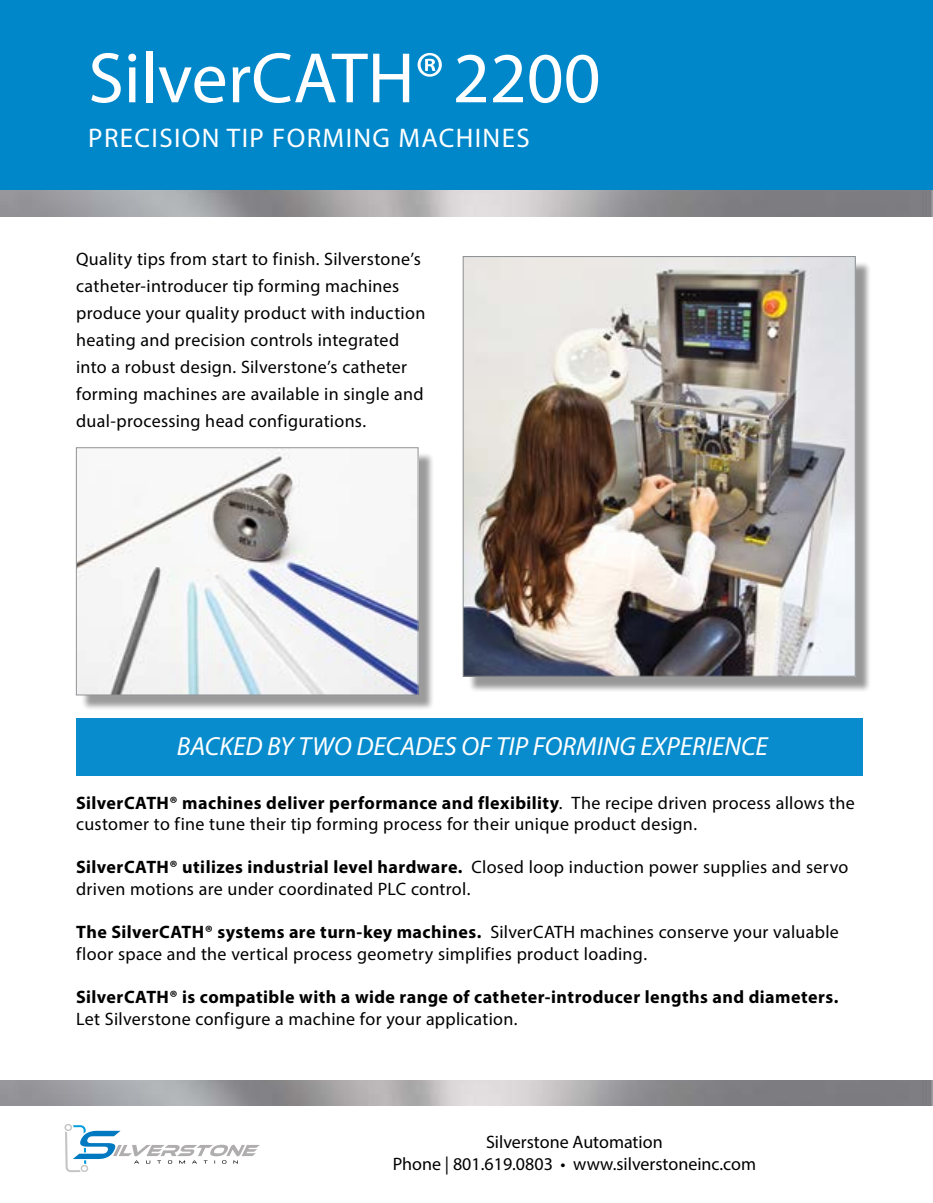
<style>
.page{position:relative;width:933px;height:1203px;background:#fff}
.page>*{position:absolute;margin:0;border:0;box-sizing:border-box;transform-origin:0 0}
.t1{font:72px "Myriad Pro";color:#fff}
.t2{font:27px "Myriad Pro";letter-spacing:.05em;color:#fff}
.t3{font:italic 26.25px "Myriad Pro";color:#fff}
.t4{font:18px/27px "Myriad Pro";letter-spacing:.015em;color:#000}
.t5{font:700 18px "Myriad Pro";letter-spacing:.025em;color:#000}
.s1{font-weight:700}
</style>
<div class="page">
<div style="left:0;top:0;width:933px;height:196px;background:#0087ca"></div>
<img style="left:0;top:190px;width:933px;height:26px">
<div style="left:468px;top:262px;width:402px;height:430px;background:#000;opacity:.41"></div>
<img style="left:465px;top:258px;width:388px;height:416px">
<svg style="left:64px;top:1124px;width:196px;height:48px"></svg>
<div style="left:76px;top:718px;width:786px;height:58px;background:#088ccd"></div>
<div style="left:81px;top:453px;width:353px;height:258px;background:#000;opacity:.4"></div>
<img style="left:78px;top:449px;width:338px;height:244px">
<div style="left:76px;top:447px;width:342px;height:248px;border:1px solid #919396"></div>
<h1 class="t1" style="left:88px;top:34px;width:514px">SilverCATH® 2200</h1>
<h2 class="t2" style="left:88px;top:122px;width:443px">PRECISION TIP FORMING MACHINES</h2>
<p class="t4" style="left:76px;top:245px;width:351px">Quality tips from start to finish. Silverstone’s catheter-introducer tip forming machines produce your quality product with induction heating and precision controls integrated into a robust design. Silverstone’s catheter forming machines are available in single and dual-processing head configurations.</p>
<h3 class="t3" style="left:177px;top:729px;width:592px">BACKED BY TWO DECADES OF TIP FORMING EXPERIENCE</h3>
<p class="t4" style="left:76px;top:791px;width:780px;line-height:21.6px"><span class="s1">SilverCATH® machines deliver performance and flexibility</span>. The recipe driven process allows the customer to fine tune their tip forming process for their unique product design.</p>
<p class="t4" style="left:76px;top:856px;width:773px;line-height:21.6px"><span class="s1">SilverCATH® utilizes industrial level hardware.</span> Closed loop induction power supplies and servo driven motions are under coordinated PLC control.</p>
<p class="t4" style="left:76px;top:921px;width:764px;line-height:21.6px"><span class="s1">The SilverCATH® systems are turn-key machines.</span> SilverCATH machines conserve your valuable floor space and the vertical process geometry simplifies product loading.</p>
<p class="t5" style="left:76px;top:985px;width:763px">SilverCATH® is compatible with a wide range of catheter-introducer lengths and diameters.</p>
<p class="t4" style="left:76px;top:1004px;width:443px">Let Silverstone configure a machine for your application.</p>
<p class="t4" style="left:393px;top:1131px;width:365px;line-height:21.6px;text-align:center">Silverstone Automation<br>Phone | 801.619.0803 • www.silverstoneinc.com</p>
</div>
